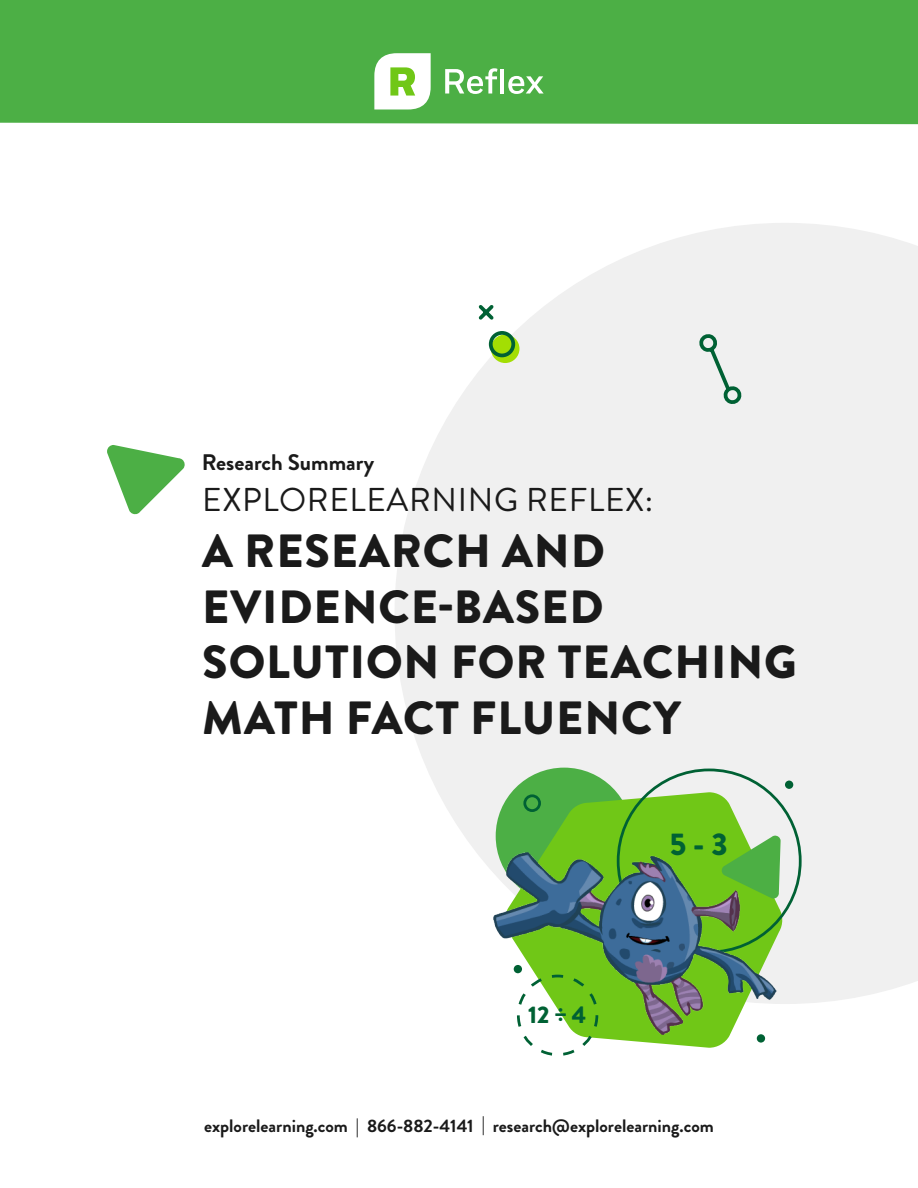
<style>
.page{position:relative;width:918px;height:1188px;background:#fff}
.page>*{position:absolute;margin:0;border:0;box-sizing:border-box;transform-origin:0 0}
.t1{font:900 46.5px/55.8px "Brandon Grotesque";letter-spacing:.02em;color:#1a1a1a}
.t2{font:33px "Brandon Grotesque";letter-spacing:.02em;color:#1a1a1a}
.t3{font:900 31.35px "Brandon Grotesque";color:#006134}
.t4{font:900 24px "Brandon Grotesque";color:#006134}
.t5{font:700 22.5px "Brandon Grotesque";color:#1a1a1a}
.t6{font:700 18px "Brandon Grotesque";color:#1a1a1a}
</style>
<div class="page">
<svg style="left:395px;top:223px;width:523px;height:781px;fill:#f0f0f0"></svg>
<div style="left:0;top:0;width:918px;height:124px;background:#4caf45"></div>
<svg style="left:107px;top:445px;width:78px;height:70px"></svg>
<div style="left:491px;top:334px;width:28px;height:29px;background:#a3de03;border-radius:50%"></div>
<svg style="left:475px;top:302px;width:22px;height:21px"></svg>
<div style="left:489px;top:331px;width:26px;height:26px;border:4px solid #006134;border-radius:50%"></div>
<svg style="left:696px;top:332px;width:49px;height:76px"></svg>
<hr style="left:500px;top:69px;width:4px;height:25px;background:#fff">
<svg style="left:508px;top:76px;width:36px;height:18px"></svg>
<svg style="left:374px;top:53px;width:124px;height:57px"></svg>
<div style="left:496px;top:768px;width:136px;height:136px;background:#4caf45;border-radius:50%"></div>
<svg style="left:504px;top:792px;width:279px;height:256px;fill:#70c71a"></svg>
<img style="left:494px;top:853px;width:283px;height:181px">
<div style="left:523px;top:794px;width:18px;height:18px;border:3px solid #006134;border-radius:50%"></div>
<div style="left:514px;top:965px;width:8px;height:8px;background:#006134;border-radius:50%"></div>
<div style="left:517px;top:975px;width:81px;height:81px;border:3px dashed #006134;border-radius:50%"></div>
<div style="left:757px;top:1034px;width:8px;height:9px;background:#006134;border-radius:50%"></div>
<div style="left:785px;top:781px;width:8px;height:8px;background:#006134;border-radius:50%"></div>
<svg style="left:721px;top:835px;width:60px;height:64px;background:#66ba44"></svg>
<p class="t5" style="left:202px;top:446px;width:174px">Research Summary</p>
<h2 class="t2" style="left:202px;top:477px;width:453px">EXPLORELEARNING REFLEX:</h2>
<h1 class="t1" style="left:202px;top:523px;width:596px">A RESEARCH AND<br>EVIDENCE-BASED<br>SOLUTION FOR TEACHING<br>MATH FACT FLUENCY</h1>
<h3 class="t4" style="left:528px;top:998px;width:60px">12 ÷ 4</h3>
<h3 class="t3" style="left:670px;top:822px;width:59px">5 - 3</h3>
<p class="t6" style="left:204px;top:1114px;width:511px">explorelearning.com | 866-882-4141 | research@explorelearning.com</p>
</div>
